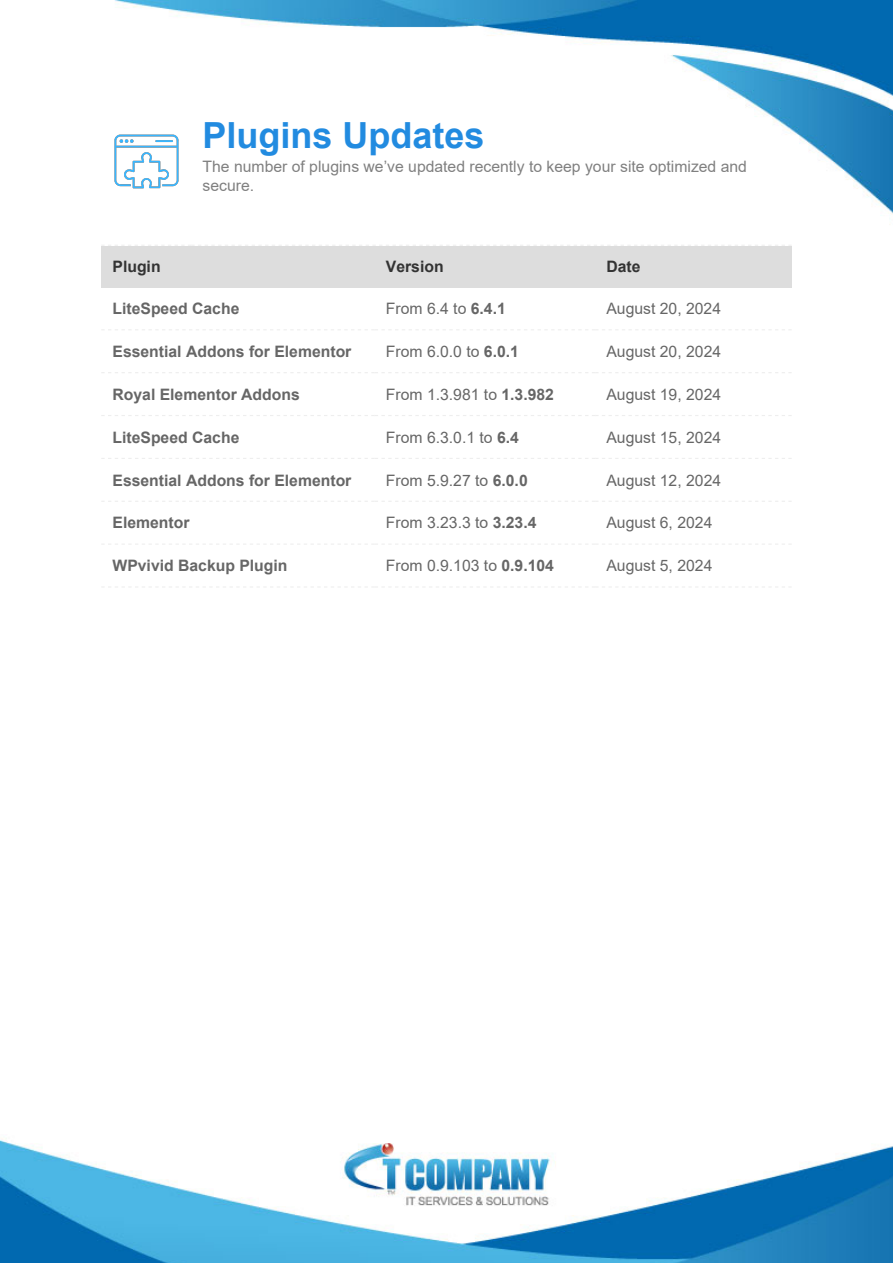
<style>
.page{position:relative;width:893px;height:1263px;background:#fff}
.page>*{position:absolute;margin:0;border:0;box-sizing:border-box;transform-origin:0 0}
.t1{font:700 36px "Arial";color:#228be0}
.t2{font:15.75px "Arial";color:#666}
.t3{font:700 15.75px "Arial";color:#666}
.t4{font:15.75px/19.2px "Arial";color:#808080}
.t5{font:700 15.75px "Arial";color:#333}
.s1{font-weight:700}
</style>
<div class="page">
<img style="left:0;top:0;width:893px;height:1263px">
<img style="left:112px;top:128px;width:68px;height:67px">
<svg style="left:101px;top:245px;width:691px;height:1px"></svg>
<div style="left:101px;top:246px;width:274px;height:41px;background:#ddd"></div>
<div style="left:375px;top:246px;width:220px;height:41px;background:#ddd"></div>
<div style="left:595px;top:246px;width:197px;height:41px;background:#ddd"></div>
<svg style="left:101px;top:329px;width:691px;height:1px"></svg>
<svg style="left:101px;top:372px;width:691px;height:1px"></svg>
<svg style="left:101px;top:415px;width:691px;height:1px"></svg>
<svg style="left:101px;top:458px;width:691px;height:1px"></svg>
<svg style="left:101px;top:501px;width:691px;height:1px"></svg>
<svg style="left:101px;top:543px;width:691px;height:2px"></svg>
<svg style="left:101px;top:586px;width:691px;height:1px"></svg>
<h1 class="t1" style="left:202px;top:110px;width:284px">Plugins Updates</h1>
<p class="t4" style="left:202px;top:157px;width:546px">The number of plugins we’ve updated recently to keep your site optimized and secure.</p>
<p class="t5" style="left:112px;top:256px;width:50px">Plugin</p>
<p class="t5" style="left:386px;top:256px;width:59px">Version</p>
<p class="t5" style="left:606px;top:256px;width:36px">Date</p>
<p class="t3" style="left:112px;top:297px;width:128px">LiteSpeed Cache</p>
<p class="t2" style="left:386px;top:298px;width:121px">From 6.4 to <span class="s1">6.4.1</span></p>
<p class="t2" style="left:606px;top:298px;width:116px">August 20, 2024</p>
<p class="t3" style="left:112px;top:340px;width:240px">Essential Addons for Elementor</p>
<p class="t2" style="left:386px;top:341px;width:135px">From 6.0.0 to <span class="s1">6.0.1</span></p>
<p class="t2" style="left:606px;top:341px;width:116px">August 20, 2024</p>
<p class="t3" style="left:112px;top:383px;width:189px">Royal Elementor Addons</p>
<p class="t2" style="left:386px;top:383px;width:170px">From 1.3.981 to <span class="s1">1.3.982</span></p>
<p class="t2" style="left:606px;top:383px;width:116px">August 19, 2024</p>
<p class="t3" style="left:112px;top:426px;width:128px">LiteSpeed Cache</p>
<p class="t2" style="left:386px;top:426px;width:135px">From 6.3.0.1 to <span class="s1">6.4</span></p>
<p class="t2" style="left:606px;top:426px;width:116px">August 15, 2024</p>
<p class="t3" style="left:112px;top:469px;width:240px">Essential Addons for Elementor</p>
<p class="t2" style="left:386px;top:469px;width:143px">From 5.9.27 to <span class="s1">6.0.0</span></p>
<p class="t2" style="left:606px;top:469px;width:116px">August 12, 2024</p>
<p class="t3" style="left:112px;top:512px;width:79px">Elementor</p>
<p class="t2" style="left:386px;top:512px;width:152px">From 3.23.3 to <span class="s1">3.23.4</span></p>
<p class="t2" style="left:606px;top:512px;width:107px">August 6, 2024</p>
<p class="t3" style="left:112px;top:555px;width:177px">WPvivid Backup Plugin</p>
<p class="t2" style="left:386px;top:555px;width:170px">From 0.9.103 to <span class="s1">0.9.104</span></p>
<p class="t2" style="left:606px;top:555px;width:107px">August 5, 2024</p>
</div>
